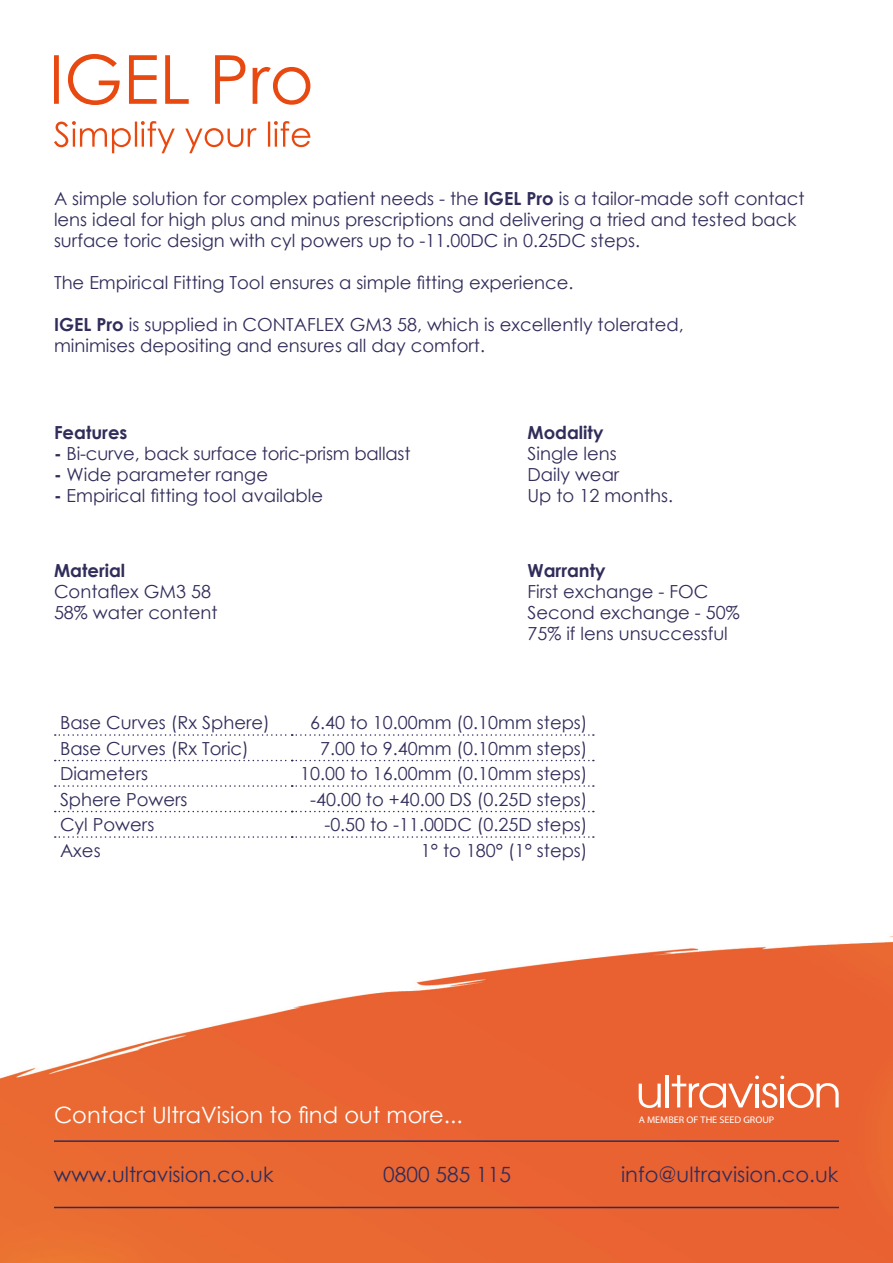
<style>
.page{position:relative;width:893px;height:1263px;background:#fff}
.page>*{position:absolute;margin:0;border:0;box-sizing:border-box;transform-origin:0 0}
.t1{font:22.5px "Century Gothic";color:#fff}
.t2{font:21px "Century Gothic";color:#312d5a}
.t3{font:18px/21px "Century Gothic";color:#312d5a}
.t4{font:700 18px "Century Gothic";color:#312d5a}
.t5{font:9.6px "Myriad Pro";color:#fff;scale:1.06 1}
.s1{font-weight:700}
</style>
<div class="page">
<img style="left:0;top:936px;width:893px;height:327px">
<svg style="left:54px;top:121px;width:256px;height:32px"></svg>
<svg style="left:54px;top:54px;width:256px;height:51px"></svg>
<svg style="left:55px;top:734px;width:539px;height:2px"></svg>
<svg style="left:55px;top:760px;width:539px;height:1px"></svg>
<svg style="left:55px;top:785px;width:539px;height:2px"></svg>
<svg style="left:55px;top:811px;width:539px;height:1px"></svg>
<svg style="left:55px;top:836px;width:539px;height:2px"></svg>
<hr style="left:54px;top:1140px;width:785px;height:2px;background:#312d5a">
<hr style="left:54px;top:1207px;width:785px;height:1px;background:#312d5a">
<svg style="left:639px;top:1083px;width:22px;height:25px"></svg>
<hr style="left:666px;top:1075px;width:3px;height:32px;background:#fff">
<svg style="left:672px;top:1075px;width:167px;height:33px"></svg>
<p class="t3" style="left:54px;top:188px;width:752px">A simple solution for complex patient needs - the <span class="s1">IGEL Pro</span> is a tailor-made soft contact lens ideal for high plus and minus prescriptions and delivering a tried and tested back surface toric design with cyl powers up to -11.00DC in 0.25DC steps.</p>
<p class="t3" style="left:54px;top:272px;width:521px">The Empirical Fitting Tool ensures a simple fitting experience.</p>
<p class="t3" style="left:54px;top:314px;width:631px"><span class="s1">IGEL Pro</span> is supplied in CONTAFLEX GM3 58, which is excellently tolerated, minimises depositing and ensures all day comfort.</p>
<p class="t4" style="left:54px;top:419px;width:75px">Features</p>
<p class="t3" style="left:54px;top:443px;width:358px"><span class="s1">-</span> Bi-curve, back surface toric-prism ballast</p>
<p class="t3" style="left:54px;top:464px;width:216px"><span class="s1">-</span> Wide parameter range</p>
<p class="t3" style="left:54px;top:485px;width:271px"><span class="s1">-</span> Empirical fitting tool available</p>
<p class="t4" style="left:54px;top:557px;width:73px">Material</p>
<p class="t3" style="left:54px;top:581px;width:165px">Contaflex GM3 58<br>58% water content</p>
<p class="t4" style="left:527px;top:419px;width:77px">Modality</p>
<p class="t3" style="left:527px;top:443px;width:147px">Single lens<br>Daily wear<br>Up to 12 months.</p>
<p class="t4" style="left:527px;top:557px;width:80px">Warranty</p>
<p class="t3" style="left:527px;top:581px;width:214px">First exchange - FOC<br>Second exchange - 50%<br>75% if lens unsuccessful</p>
<p class="t3" style="left:60px;top:712px;width:211px">Base Curves (Rx Sphere)</p>
<p class="t3" style="left:310px;top:712px;width:279px">6.40 to 10.00mm (0.10mm steps)</p>
<p class="t3" style="left:60px;top:737px;width:190px">Base Curves (Rx Toric)</p>
<p class="t3" style="left:320px;top:737px;width:269px">7.00 to 9.40mm (0.10mm steps)</p>
<p class="t3" style="left:60px;top:763px;width:90px">Diameters</p>
<p class="t3" style="left:300px;top:763px;width:289px">10.00 to 16.00mm (0.10mm steps)</p>
<p class="t3" style="left:60px;top:788px;width:129px">Sphere Powers</p>
<p class="t3" style="left:310px;top:788px;width:279px">-40.00 to +40.00 DS (0.25D steps)</p>
<p class="t3" style="left:60px;top:814px;width:96px">Cyl Powers</p>
<p class="t3" style="left:324px;top:814px;width:265px">-0.50 to -11.00DC (0.25D steps)</p>
<p class="t3" style="left:60px;top:839px;width:42px">Axes</p>
<p class="t3" style="left:421px;top:839px;width:168px">1° to 180° (1° steps)</p>
<p class="t1" style="left:54px;top:1099px;width:410px">Contact UltraVision to find out more...</p>
<p class="t5" style="left:639px;top:1113px;width:129px">A MEMBER OF THE SEED GROUP</p>
<p class="t2" style="left:54px;top:1160px;width:221px">www.ultravision.co.uk</p>
<p class="t2" style="left:383px;top:1160px;width:129px">0800 585 115</p>
<p class="t2" style="left:621px;top:1160px;width:219px">info@ultravision.co.uk</p>
</div>
